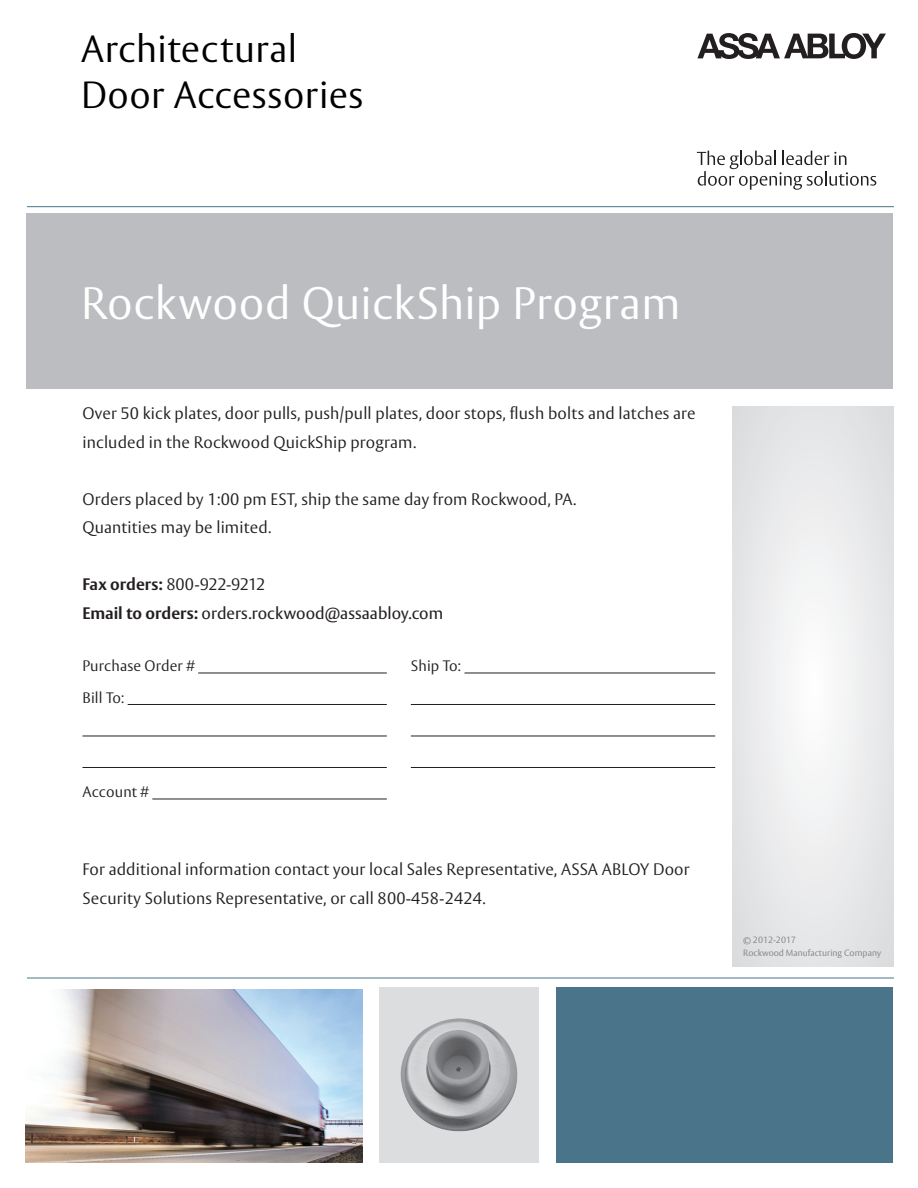
<style>
.page{position:relative;width:918px;height:1188px;background:#fff}
.page>*{position:absolute;margin:0;border:0;box-sizing:border-box;transform-origin:0 0}
.t1{font:300 45px "ASSA Vesta";letter-spacing:.01em;color:#fff}
.t2{font:300 37.5px "ASSA Vesta";letter-spacing:.015em;color:#000}
.t3{font:300 16.5px/28.5px "ASSA Vesta";letter-spacing:.01em;color:#231f20}
.t4{font:16.5px "ASSA Vesta";color:#231f20}
.t5{font:300 16.5px "ASSA Vesta";letter-spacing:-.035em;color:#231f20}
.t6{font:300 15px "ASSA Vesta";letter-spacing:.01em;color:#231f20}
.t7{font:300 9px/12.8px "ASSA Vesta";color:#808285}
.s1{font-weight:700}
</style>
<div class="page">
<svg style="left:733px;top:407px;width:161px;height:560px"></svg>
<svg style="left:697px;top:33px;width:189px;height:26px"></svg>
<svg style="left:697px;top:151px;width:179px;height:39px"></svg>
<hr style="left:27px;top:206px;width:867px;height:1px;background:#49748a">
<div style="left:26px;top:213px;width:866px;height:176px;background:#bcbdc0"></div>
<img style="left:26px;top:990px;width:336px;height:172px">
<div style="left:379px;top:987px;width:160px;height:175px;background:#dcdddf"></div>
<img style="left:400px;top:1018px;width:118px;height:114px">
<div style="left:556px;top:987px;width:336px;height:175px;background:#49748a"></div>
<hr style="left:27px;top:978px;width:867px;height:1px;background:#49748a">
<hr style="left:198px;top:673px;width:189px;height:1px;background:#231f20">
<hr style="left:128px;top:704px;width:259px;height:1px;background:#231f20">
<hr style="left:82px;top:736px;width:305px;height:1px;background:#231f20">
<hr style="left:82px;top:767px;width:305px;height:1px;background:#231f20">
<hr style="left:152px;top:799px;width:235px;height:1px;background:#231f20">
<hr style="left:464px;top:673px;width:251px;height:1px;background:#231f20">
<hr style="left:411px;top:704px;width:304px;height:1px;background:#231f20">
<hr style="left:411px;top:736px;width:304px;height:1px;background:#231f20">
<hr style="left:411px;top:767px;width:304px;height:1px;background:#231f20">
<p class="t2" style="left:81px;top:26px;width:218px">Architectural</p>
<p class="t2" style="left:81px;top:73px;width:284px">Door Accessories</p>
<p class="t1" style="left:81px;top:276px;width:601px">Rockwood QuickShip Program</p>
<p class="t3" style="left:82px;top:400px;width:615px">Over 50 kick plates, door pulls, push/pull plates, door stops, flush bolts and latches are included in the Rockwood QuickShip program.</p>
<p class="t3" style="left:82px;top:486px;width:495px">Orders placed by 1:00 pm EST, ship the same day from Rockwood, PA.</p>
<p class="t3" style="left:82px;top:514px;width:190px">Quantities may be limited.</p>
<p class="t5" style="left:82px;top:575px;width:184px"><span class="s1">Fax orders:</span> 800-922-9212</p>
<p class="t4" style="left:82px;top:603px;width:362px"><span class="s1">Email to orders:</span> orders.rockwood@assaabloy.com</p>
<p class="t6" style="left:82px;top:657px;width:114px">Purchase Order #</p>
<p class="t6" style="left:82px;top:689px;width:43px">Bill To:</p>
<p class="t6" style="left:82px;top:783px;width:68px">Account #</p>
<p class="t6" style="left:411px;top:657px;width:52px">Ship To:</p>
<p class="t3" style="left:82px;top:856px;width:609px">For additional information contact your local Sales Representative, ASSA ABLOY Door<br>Security Solutions Representative, or call 800-458-2424.</p>
<p class="t7" style="left:743px;top:934px;width:139px">© 2012-2017<br>Rockwood Manufacturing Company</p>
</div>
